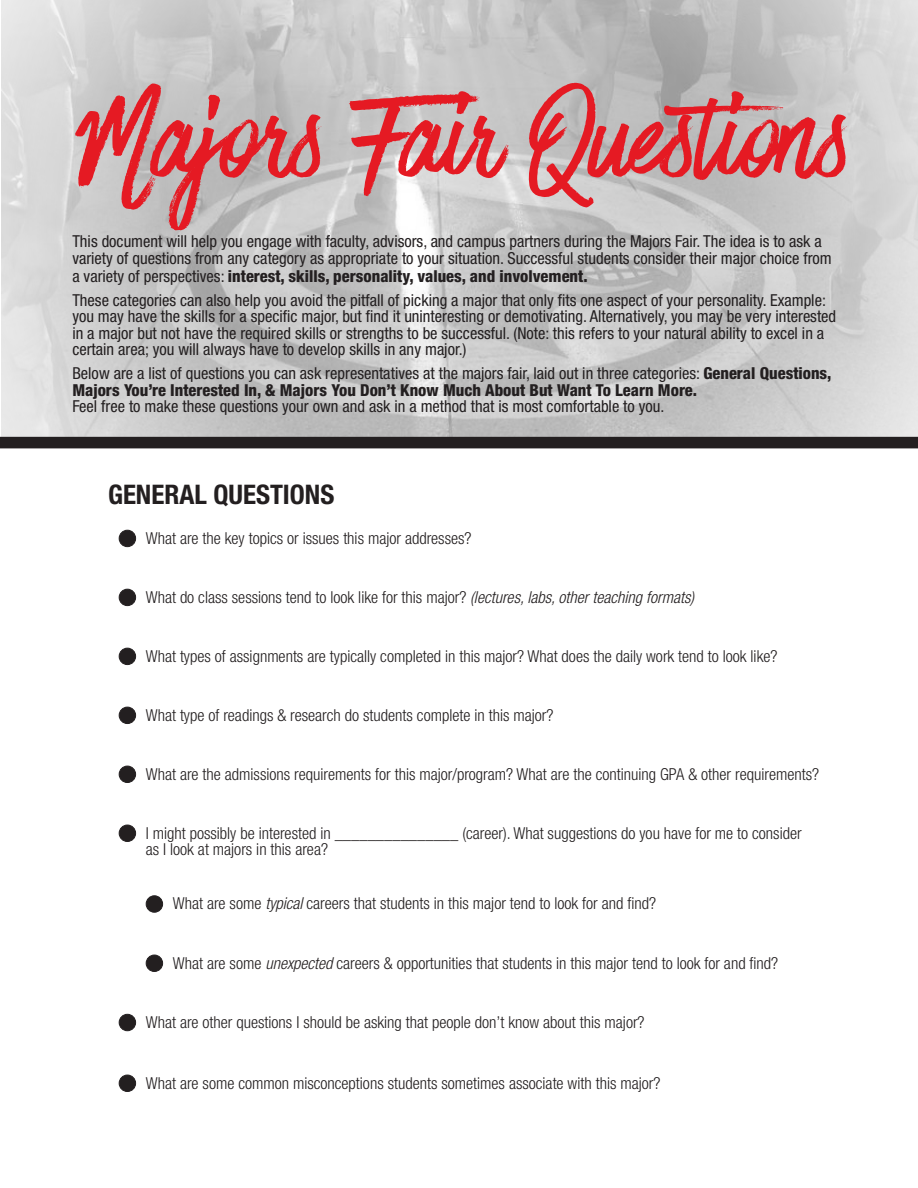
<style>
.page{position:relative;width:918px;height:1188px;background:#fff}
.page>*{position:absolute;margin:0;border:0;box-sizing:border-box;transform-origin:0 0}
.t1{font:135px "Have Heart One";color:#e51a23}
.t2{font:700 condensed 27px "Helvetica Neue LT Std";color:#231f20}
.t3{font:condensed 16.5px/16.5px "Helvetica Neue LT Std";color:#231f20}
.t4{font:300 condensed 16.5px "Helvetica Neue LT Std";color:#231f20}
.t5{font:800 condensed 16.5px "Helvetica Neue LT Std";color:#231f20}
.s1{font-weight:400}
.s2{font-weight:800}
.s3{font-style:italic}
</style>
<div class="page">
<img style="left:1px;top:0;width:917px;height:437px">
<div style="left:0;top:437px;width:918px;height:11px;background:#231f20"></div>
<div style="left:119px;top:530px;width:17px;height:17px;background:#231f20;border-radius:50%"></div>
<div style="left:119px;top:530px;width:17px;height:17px;border:1px solid #231f20;border-radius:50%"></div>
<div style="left:119px;top:589px;width:17px;height:17px;background:#231f20;border-radius:50%"></div>
<div style="left:119px;top:589px;width:17px;height:17px;border:1px solid #231f20;border-radius:50%"></div>
<div style="left:119px;top:648px;width:17px;height:17px;background:#231f20;border-radius:50%"></div>
<div style="left:119px;top:648px;width:17px;height:17px;border:1px solid #231f20;border-radius:50%"></div>
<div style="left:119px;top:707px;width:17px;height:17px;background:#231f20;border-radius:50%"></div>
<div style="left:119px;top:707px;width:17px;height:17px;border:1px solid #231f20;border-radius:50%"></div>
<div style="left:119px;top:766px;width:17px;height:17px;background:#231f20;border-radius:50%"></div>
<div style="left:119px;top:766px;width:17px;height:17px;border:1px solid #231f20;border-radius:50%"></div>
<div style="left:119px;top:825px;width:17px;height:16px;background:#231f20;border-radius:50%"></div>
<div style="left:119px;top:825px;width:17px;height:17px;border:1px solid #231f20;border-radius:50%"></div>
<div style="left:146px;top:896px;width:17px;height:16px;background:#231f20;border-radius:50%"></div>
<div style="left:146px;top:895px;width:17px;height:18px;border:1px solid #231f20;border-radius:50%"></div>
<div style="left:146px;top:955px;width:17px;height:16px;background:#231f20;border-radius:50%"></div>
<div style="left:146px;top:955px;width:17px;height:17px;border:1px solid #231f20;border-radius:50%"></div>
<div style="left:119px;top:1014px;width:17px;height:17px;background:#231f20;border-radius:50%"></div>
<div style="left:119px;top:1014px;width:17px;height:17px;border:1px solid #231f20;border-radius:50%"></div>
<div style="left:119px;top:1075px;width:17px;height:16px;background:#231f20;border-radius:50%"></div>
<div style="left:119px;top:1075px;width:17px;height:17px;border:1px solid #231f20;border-radius:50%"></div>
<p class="t1" style="left:72px;top:65px;width:775px">Majors Fair Questions</p>
<p class="t3" style="left:72px;top:233px;width:761px">This document will help you engage with faculty, advisors, and campus partners during the Majors Fair. The idea is to ask a variety of questions from any category as appropriate to your situation. Successful students consider their major choice from</p>
<p class="t5" style="left:72px;top:266px;width:517px"><span class="s1">a variety of perspectives:</span> interest, skills, personality, values, and involvement.</p>
<p class="t3" style="left:72px;top:292px;width:765px">These categories can also help you avoid the pitfall of picking a major that only fits one aspect of your personality. Example: you may have the skills for a specific major, but find it uninteresting or demotivating. Alternatively, you may be very interested in a major but not have the required skills or strengths to be successful. (Note: this refers to your natural ability to excel in a certain area; you will always have to develop skills in any major.)</p>
<p class="t3" style="left:72px;top:365px;width:761px">Below are a list of questions you can ask representatives at the majors fair, laid out in three categories: <span class="s2">General Questions,<br>Majors You’re Interested In, &amp; Majors You Don’t Know Much About But Want To Learn More.</span></p>
<p class="t3" style="left:72px;top:398px;width:594px">Feel free to make these questions your own and ask in a method that is most comfortable to you.</p>
<p class="t2" style="left:108px;top:479px;width:228px">GENERAL QUESTIONS</p>
<p class="t4" style="left:146px;top:528px;width:327px">What are the key topics or issues this major addresses?</p>
<p class="t4" style="left:146px;top:587px;width:550px">What do class sessions tend to look like for this major? <span class="s3">(lectures, labs, other teaching formats)</span></p>
<p class="t4" style="left:146px;top:646px;width:633px">What types of assignments are typically completed in this major? What does the daily work tend to look like?</p>
<p class="t4" style="left:146px;top:705px;width:409px">What type of readings &amp; research do students complete in this major?</p>
<p class="t4" style="left:146px;top:764px;width:675px">What are the admissions requirements for this major/program? What are the continuing GPA &amp; other requirements?</p>
<p class="t4" style="left:146px;top:823px;width:657px">I might possibly be interested in _______________ (career). What suggestions do you have for me to consider</p>
<p class="t4" style="left:146px;top:840px;width:184px">as I look at majors in this area?</p>
<p class="t4" style="left:173px;top:894px;width:485px">What are some <span class="s3">typical</span> careers that students in this major tend to look for and find?</p>
<p class="t4" style="left:173px;top:953px;width:607px">What are some <span class="s3">unexpected</span> careers &amp; opportunities that students in this major tend to look for and find?</p>
<p class="t4" style="left:146px;top:1013px;width:500px">What are other questions I should be asking that people don’t know about this major?</p>
<p class="t4" style="left:146px;top:1073px;width:516px">What are some common misconceptions students sometimes associate with this major?</p>
</div>
